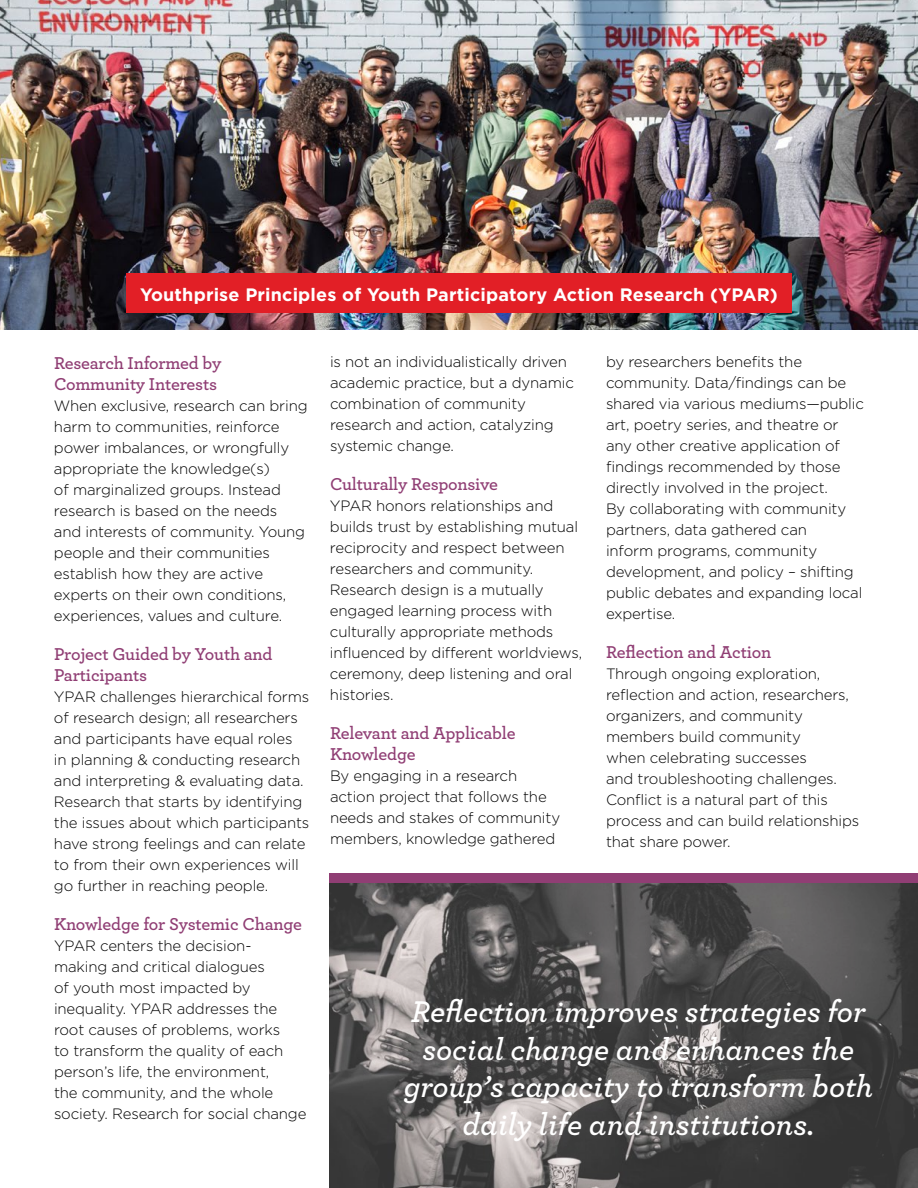
<style>
.page{position:relative;width:918px;height:1188px;background:#fff}
.page>*{position:absolute;margin:0;border:0;box-sizing:border-box;transform-origin:0 0}
.t1{font:italic 600 31.5px/37.5px "Archer";color:#fff;text-align:center}
.t2{font:600 18px/21px "Archer";letter-spacing:-.01em;color:#903e74}
.t3{font:700 18px "Gotham";letter-spacing:.01em;color:#fff}
.t4{font:300 15px/21px "Gotham";letter-spacing:-.01em;color:#000}
</style>
<div class="page">
<img style="left:0;top:0;width:918px;height:329px">
<img style="left:329px;top:882px;width:589px;height:306px">
<div style="left:126px;top:274px;width:666px;height:39px;background:#e21f26"></div>
<div style="left:329px;top:873px;width:589px;height:9px;background:#903e74"></div>
<p class="t3" style="left:140px;top:282px;width:639px">Youthprise Principles of Youth Participatory Action Research (YPAR)</p>
<p class="t2" style="left:54px;top:351px;width:169px">Research Informed by<br>Community Interests</p>
<p class="t4" style="left:54px;top:395px;width:255px">When exclusive, research can bring harm to communities, reinforce power imbalances, or wrongfully appropriate the knowledge(s)<br>of marginalized groups. Instead research is based on the needs and interests of community. Young people and their communities establish how they are active experts on their own conditions, experiences, values and culture.</p>
<p class="t2" style="left:54px;top:642px;width:220px">Project Guided by Youth and<br>Participants</p>
<p class="t4" style="left:54px;top:686px;width:257px">YPAR challenges hierarchical forms of research design; all researchers and participants have equal roles<br>in planning &amp; conducting research and interpreting &amp; evaluating data.<br>Research that starts by identifying the issues about which participants have strong feelings and can relate to from their own experiences will go further in reaching people.</p>
<p class="t2" style="left:54px;top:912px;width:250px">Knowledge for Systemic Change</p>
<p class="t4" style="left:54px;top:935px;width:254px">YPAR centers the decision&shy;making and critical dialogues<br>of youth most impacted by inequality. YPAR addresses the root causes of problems, works<br>to transform the quality of each person’s life, the environment,<br>the community, and the whole society. Research for social change</p>
<p class="t4" style="left:330px;top:350px;width:245px">is not an individualistically driven academic practice, but a dynamic combination of community research and action, catalyzing systemic change.</p>
<p class="t2" style="left:330px;top:472px;width:170px">Culturally Responsive</p>
<p class="t4" style="left:330px;top:494px;width:254px">YPAR honors relationships and builds trust by establishing mutual reciprocity and respect between researchers and community.<br>Research design is a mutually engaged learning process with culturally appropriate methods influenced by different worldviews, ceremony, deep listening and oral histories.</p>
<p class="t2" style="left:330px;top:721px;width:187px">Relevant and Applicable<br>Knowledge</p>
<p class="t4" style="left:330px;top:764px;width:232px">By engaging in a research action project that follows the needs and stakes of community members, knowledge gathered</p>
<p class="t4" style="left:606px;top:350px;width:259px">by researchers benefits the community. Data/findings can be shared via various mediums—public art, poetry series, and theatre or any other creative application of findings recommended by those directly involved in the project.<br>By collaborating with community partners, data gathered can<br>inform programs, community development, and policy – shifting public debates and expanding local expertise.</p>
<p class="t2" style="left:606px;top:640px;width:167px">Reflection and Action</p>
<p class="t4" style="left:606px;top:662px;width:255px">Through ongoing exploration, reflection and action, researchers, organizers, and community members build community<br>when celebrating successes<br>and troubleshooting challenges.<br>Conflict is a natural part of this process and can build relationships that share power.</p>
<h1 class="t1" style="left:404px;top:991px;width:471px">Reflection improves strategies for social change and enhances the group’s capacity to transform both daily life and institutions.</h1>
</div>
